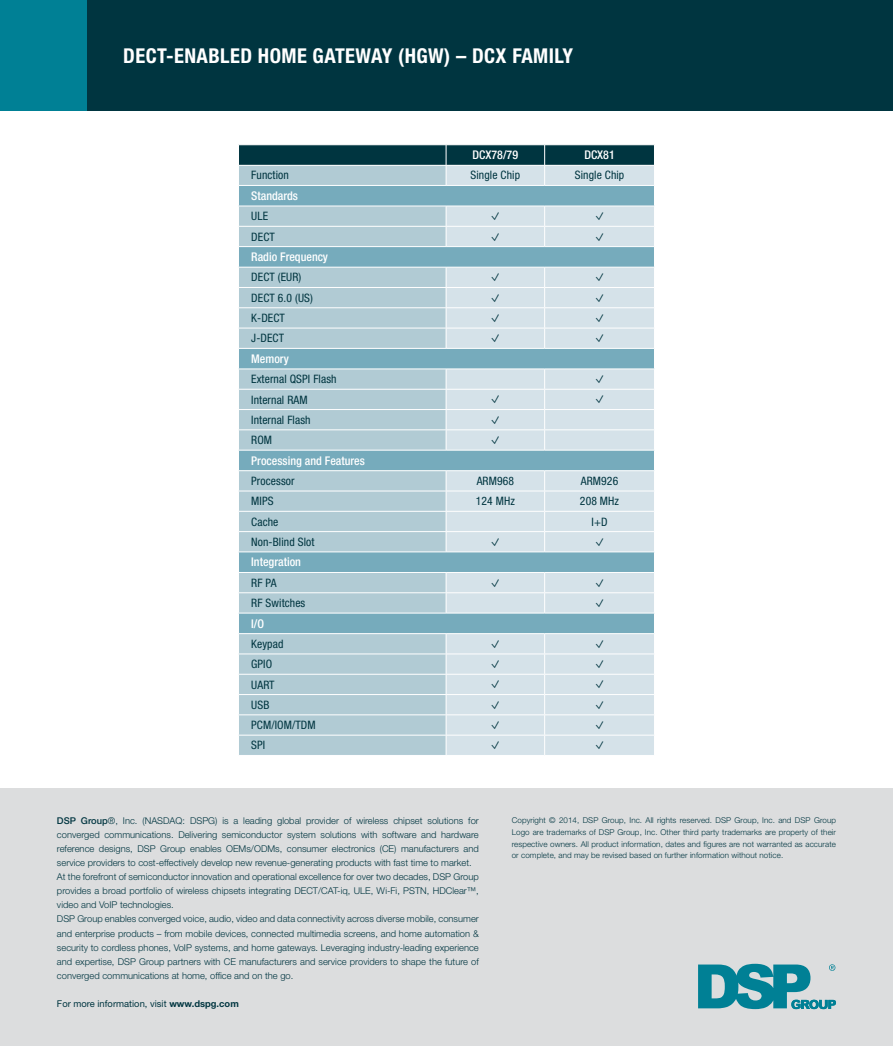
<style>
.page{position:relative;width:893px;height:1046px;background:#fff}
.page>*{position:absolute;margin:0;border:0;box-sizing:border-box;transform-origin:0 0}
.t1{font:700 condensed 20.4px "Helvetica Neue LT Std";letter-spacing:.02em;color:#fff}
.t2{font:500 condensed 12px "Helvetica Neue LT Std";color:#fff}
.t3{font:condensed 11.7px "Helvetica Neue LT Std";letter-spacing:.01em;color:#003540}
.t4{font:10.5px "Daxline Pro";color:#003540}
.t5{font:300 9.3px/14.1px "Helvetica Neue LT Std";color:#003540}
.t6{font:9.3px "Helvetica Neue LT Std";color:#003540}
.t7{font:300 7.95px/11.7px "Helvetica Neue LT Std";letter-spacing:.01em;color:#003540;text-align:justify}
.s1{font-weight:500}
.s2{font-weight:700}
</style>
<div class="page">
<div style="left:0;top:0;width:893px;height:111px;background:#003540"></div>
<div style="left:0;top:0;width:86px;height:111px;background:#008095"></div>
<svg style="left:238px;top:145px;width:417px;height:610px;background:#b1cbd4"></svg>
<hr style="left:238px;top:267px;width:208px;height:1px;background:#fff">
<hr style="left:446px;top:267px;width:99px;height:1px;background:#fff">
<hr style="left:545px;top:267px;width:110px;height:1px;background:#fff">
<div style="left:0;top:789px;width:893px;height:257px;background:#dcddde"></div>
<svg style="left:698px;top:964px;width:138px;height:45px"></svg>
<h1 class="t1" style="left:123px;top:43px;width:451px">DECT-ENABLED HOME GATEWAY (HGW) – DCX FAMILY</h1>
<p class="t2" style="left:473px;top:148px;width:47px">DCX78/79</p>
<p class="t2" style="left:584px;top:148px;width:32px">DCX81</p>
<p class="t3" style="left:251px;top:169px;width:39px">Function</p>
<p class="t3" style="left:471px;top:169px;width:51px">Single Chip</p>
<p class="t3" style="left:575px;top:169px;width:51px">Single Chip</p>
<p class="t2" style="left:251px;top:189px;width:48px">Standards</p>
<p class="t3" style="left:251px;top:209px;width:18px">ULE</p>
<p class="t4" style="left:491px;top:210px;width:11px">✓</p>
<p class="t4" style="left:595px;top:210px;width:11px">✓</p>
<p class="t3" style="left:251px;top:230px;width:25px">DECT</p>
<p class="t4" style="left:491px;top:230px;width:11px">✓</p>
<p class="t4" style="left:595px;top:230px;width:11px">✓</p>
<p class="t2" style="left:251px;top:250px;width:78px">Radio Frequency</p>
<p class="t3" style="left:251px;top:271px;width:52px">DECT (EUR)</p>
<p class="t4" style="left:491px;top:271px;width:11px">✓</p>
<p class="t4" style="left:595px;top:271px;width:11px">✓</p>
<p class="t3" style="left:251px;top:291px;width:63px">DECT 6.0 (US)</p>
<p class="t4" style="left:491px;top:291px;width:11px">✓</p>
<p class="t4" style="left:595px;top:291px;width:11px">✓</p>
<p class="t3" style="left:251px;top:311px;width:35px">K-DECT</p>
<p class="t4" style="left:491px;top:311px;width:11px">✓</p>
<p class="t4" style="left:595px;top:311px;width:11px">✓</p>
<p class="t3" style="left:251px;top:331px;width:34px">J-DECT</p>
<p class="t4" style="left:491px;top:332px;width:11px">✓</p>
<p class="t4" style="left:595px;top:332px;width:11px">✓</p>
<p class="t2" style="left:251px;top:352px;width:39px">Memory</p>
<p class="t3" style="left:251px;top:372px;width:87px">External QSPI Flash</p>
<p class="t4" style="left:595px;top:372px;width:11px">✓</p>
<p class="t3" style="left:251px;top:393px;width:58px">Internal RAM</p>
<p class="t4" style="left:491px;top:393px;width:11px">✓</p>
<p class="t4" style="left:595px;top:393px;width:11px">✓</p>
<p class="t3" style="left:251px;top:413px;width:61px">Internal Flash</p>
<p class="t4" style="left:491px;top:413px;width:11px">✓</p>
<p class="t3" style="left:251px;top:433px;width:22px">ROM</p>
<p class="t4" style="left:491px;top:433px;width:11px">✓</p>
<p class="t2" style="left:251px;top:453px;width:115px">Processing and Features</p>
<p class="t3" style="left:251px;top:474px;width:45px">Processor</p>
<p class="t3" style="left:477px;top:474px;width:39px">ARM968</p>
<p class="t3" style="left:581px;top:474px;width:39px">ARM926</p>
<p class="t3" style="left:251px;top:494px;width:24px">MIPS</p>
<p class="t3" style="left:476px;top:494px;width:41px">124 MHz</p>
<p class="t3" style="left:580px;top:494px;width:41px">208 MHz</p>
<p class="t3" style="left:251px;top:515px;width:29px">Cache</p>
<p class="t3" style="left:592px;top:515px;width:18px">I+D</p>
<p class="t3" style="left:251px;top:535px;width:65px">Non-Blind Slot</p>
<p class="t4" style="left:491px;top:535px;width:11px">✓</p>
<p class="t4" style="left:595px;top:535px;width:11px">✓</p>
<p class="t2" style="left:251px;top:555px;width:51px">Integration</p>
<p class="t3" style="left:251px;top:576px;width:27px">RF PA</p>
<p class="t4" style="left:491px;top:576px;width:11px">✓</p>
<p class="t4" style="left:595px;top:576px;width:11px">✓</p>
<p class="t3" style="left:251px;top:596px;width:56px">RF Switches</p>
<p class="t4" style="left:595px;top:596px;width:11px">✓</p>
<p class="t2" style="left:251px;top:616px;width:14px">I/O</p>
<p class="t3" style="left:251px;top:637px;width:34px">Keypad</p>
<p class="t4" style="left:491px;top:637px;width:11px">✓</p>
<p class="t4" style="left:595px;top:637px;width:11px">✓</p>
<p class="t3" style="left:251px;top:657px;width:23px">GPIO</p>
<p class="t4" style="left:491px;top:657px;width:11px">✓</p>
<p class="t4" style="left:595px;top:657px;width:11px">✓</p>
<p class="t3" style="left:251px;top:678px;width:25px">UART</p>
<p class="t4" style="left:491px;top:678px;width:11px">✓</p>
<p class="t4" style="left:595px;top:678px;width:11px">✓</p>
<p class="t3" style="left:251px;top:698px;width:20px">USB</p>
<p class="t4" style="left:491px;top:698px;width:11px">✓</p>
<p class="t4" style="left:595px;top:698px;width:11px">✓</p>
<p class="t3" style="left:251px;top:718px;width:66px">PCM/IOM/TDM</p>
<p class="t4" style="left:491px;top:718px;width:11px">✓</p>
<p class="t4" style="left:595px;top:718px;width:11px">✓</p>
<p class="t3" style="left:251px;top:739px;width:16px">SPI</p>
<p class="t4" style="left:491px;top:739px;width:11px">✓</p>
<p class="t4" style="left:595px;top:739px;width:11px">✓</p>
<p class="t5" style="left:57px;top:814px;width:423px"><span class="s1">DSP Group</span>®, Inc. (NASDAQ: DSPG) is a leading global provider of wireless chipset solutions for converged communications. Delivering semiconductor system solutions with software and hardware reference designs, DSP Group enables OEMs/ODMs, consumer electronics (CE) manufacturers and service providers to cost-effectively develop new revenue-generating products with fast time to market.<br>At the forefront of semiconductor innovation and operational excellence for over two decades, DSP Group provides a broad portfolio of wireless chipsets integrating DECT/CAT-iq, ULE, Wi-Fi, PSTN, HDClear™, video and VoIP technologies.<br>DSP Group enables converged voice, audio, video and data connectivity across diverse mobile, consumer and enterprise products – from mobile devices, connected multimedia screens, and home automation &amp; security to cordless phones, VoIP systems, and home gateways. Leveraging industry-leading experience and expertise, DSP Group partners with CE manufacturers and service providers to shape the future of converged communications at home, office and on the go.</p>
<p class="t6" style="left:57px;top:998px;width:183px">For more information, visit <span class="s2">www.dspg.com</span></p>
<p class="t7" style="left:512px;top:814px;width:326px">Copyright © 2014, DSP Group, Inc. All rights reserved. DSP Group, Inc. and DSP Group Logo are trademarks of DSP Group, Inc. Other third party trademarks are property of their respective owners. All product information, dates and figures are not warranted as accurate or complete, and may be revised based on further information without notice.</p>
</div>
